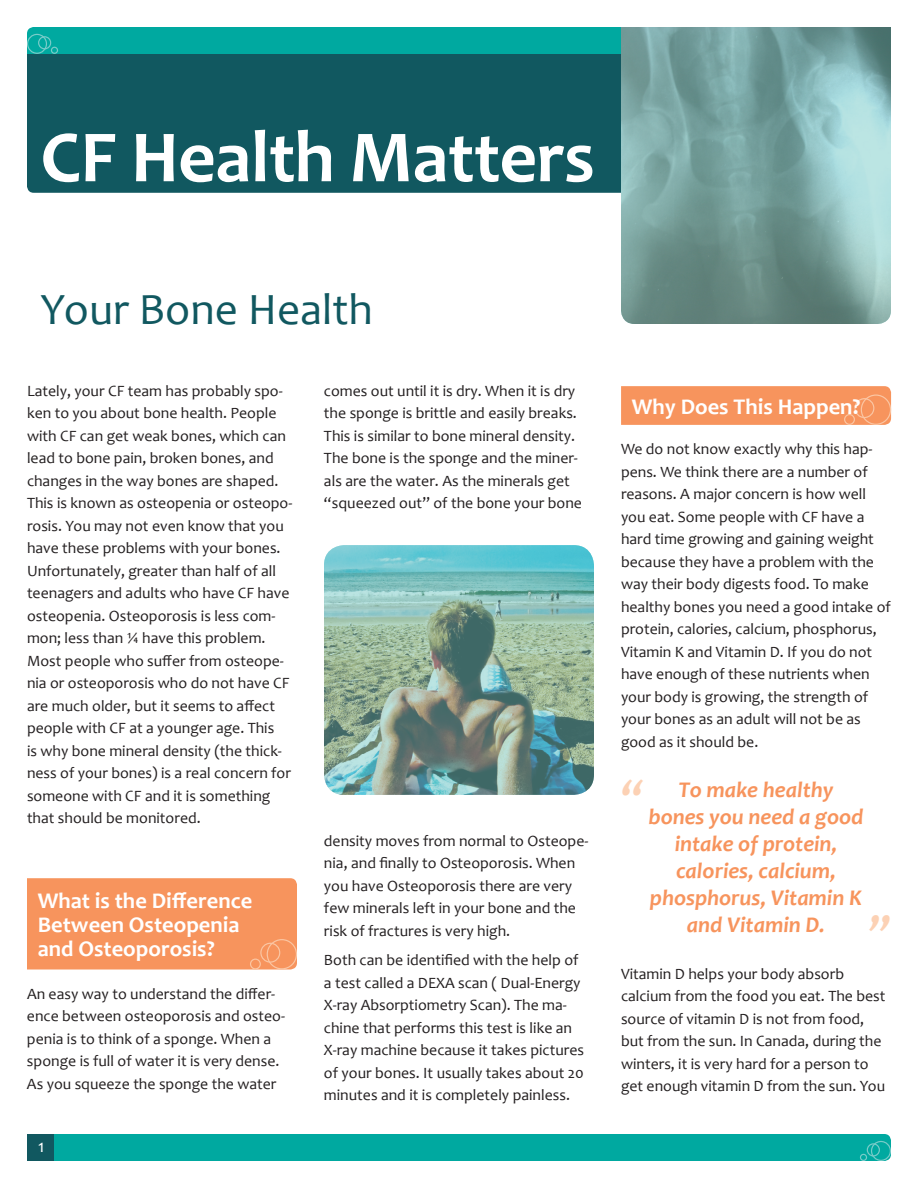
<style>
.page{position:relative;width:918px;height:1188px;background:#fff}
.page>*{position:absolute;margin:0;border:0;box-sizing:border-box;transform-origin:0 0}
.t1{font:700 74.25px "Candara";letter-spacing:-.01em;color:#fff}
.t2{font:45px "Candara";color:#115860}
.t3{font:italic 700 45px "Candara";color:#fcd1b4}
.t4{font:italic 700 22.5px/27px "Candara";color:#f7945d;text-align:center}
.t5{font:700 22.5px/24px "Candara";color:#fff}
.t6{font:18px "Candara";color:#fff}
.t7{font:15.75px/22.5px "Candara";color:#231f20}
</style>
<div class="page">
<div style="left:27px;top:27px;width:594px;height:27px;background:#00a9a0"></div>
<div style="left:27px;top:54px;width:594px;height:139px;background:#115860"></div>
<div style="left:54px;top:1134px;width:837px;height:27px;background:#00a9a0"></div>
<div style="left:27px;top:1134px;width:27px;height:27px;background:#115860"></div>
<div style="left:871px;top:1141px;width:20px;height:20px;border:1px solid #79ccc9;border-radius:50%"></div>
<div style="left:867px;top:1143px;width:13px;height:14px;border:1px solid #79ccc9;border-radius:50%"></div>
<div style="left:860px;top:1154px;width:7px;height:7px;border:1px solid #79ccc9;border-radius:50%"></div>
<div style="left:27px;top:34px;width:20px;height:20px;border:1px solid #79ccc9;border-radius:50%"></div>
<div style="left:38px;top:36px;width:13px;height:13px;border:1px solid #79ccc9;border-radius:50%"></div>
<div style="left:51px;top:47px;width:7px;height:7px;border:1px solid #79ccc9;border-radius:50%"></div>
<div style="left:27px;top:878px;width:270px;height:92px;background:#f7945d"></div>
<div style="left:267px;top:939px;width:30px;height:30px;border:1px solid #fbc6a3;border-radius:50%"></div>
<div style="left:260px;top:943px;width:20px;height:20px;border:1px solid #fbc6a3;border-radius:50%"></div>
<div style="left:250px;top:959px;width:11px;height:10px;border:1px solid #fbc6a3;border-radius:50%"></div>
<svg style="left:621px;top:386px;width:270px;height:39px;background:#f7955e"></svg>
<div style="left:861px;top:394px;width:30px;height:31px;border:1px solid #fbc6a3;border-radius:50%"></div>
<div style="left:854px;top:398px;width:20px;height:20px;border:1px solid #fbc6a3;border-radius:50%"></div>
<div style="left:844px;top:414px;width:11px;height:11px;border:1px solid #fbc6a3;border-radius:50%"></div>
<img style="left:621px;top:27px;width:270px;height:297px">
<img style="left:324px;top:545px;width:270px;height:250px">
<p class="t1" style="left:40px;top:112px;width:556px">CF Health Matters</p>
<p class="t2" style="left:40px;top:282px;width:334px">Your Bone Health</p>
<p class="t7" style="left:27px;top:379px;width:267px">Lately, your CF team has probably spo&shy;ken to you about bone health. People with CF can get weak bones, which can lead to bone pain, broken bones, and changes in the way bones are shaped.<br>This is known as osteopenia or osteopo&shy;rosis. You may not even know that you have these problems with your bones.<br>Unfortunately, greater than half of all teenagers and adults who have CF have osteopenia. Osteoporosis is less com&shy;mon; less than ¼ have this problem.<br>Most people who suffer from osteope&shy;nia or osteoporosis who do not have CF are much older, but it seems to affect people with CF at a younger age. This<br>is why bone mineral density (the thick&shy;ness of your bones) is a real concern for someone with CF and it is something that should be monitored.</p>
<p class="t5" style="left:38px;top:889px;width:216px">What is the Difference<br>Between Osteopenia and Osteoporosis?</p>
<p class="t7" style="left:27px;top:982px;width:260px">An easy way to understand the differ&shy;ence between osteoporosis and osteo&shy;penia is to think of a sponge. When a sponge is full of water it is very dense.<br>As you squeeze the sponge the water</p>
<p class="t6" style="left:38px;top:1135px;width:8px">1</p>
<p class="t7" style="left:324px;top:379px;width:260px">comes out until it is dry. When it is dry the sponge is brittle and easily breaks.<br>This is similar to bone mineral density.<br>The bone is the sponge and the miner&shy;als are the water. As the minerals get “squeezed out” of the bone your bone</p>
<p class="t7" style="left:324px;top:829px;width:266px">density moves from normal to Osteope&shy;nia, and finally to Osteoporosis. When you have Osteoporosis there are very few minerals left in your bone and the risk of fractures is very high.</p>
<p class="t7" style="left:324px;top:949px;width:262px">Both can be identified with the help of a test called a DEXA scan ( Dual-Energy X-ray Absorptiometry Scan). The ma&shy;chine that performs this test is like an X-ray machine because it takes pictures of your bones. It usually takes about 20 minutes and it is completely painless.</p>
<p class="t5" style="left:632px;top:394px;width:230px">Why Does This Happen?</p>
<p class="t7" style="left:621px;top:438px;width:271px">We do not know exactly why this hap&shy;pens. We think there are a number of reasons. A major concern is how well you eat. Some people with CF have a hard time growing and gaining weight because they have a problem with the way their body digests food. To make healthy bones you need a good intake of protein, calories, calcium, phosphorus, Vitamin K and Vitamin D. If you do not have enough of these nutrients when your body is growing, the strength of your bones as an adult will not be as good as it should be.</p>
<p class="t3" style="left:621px;top:769px;width:24px">“</p>
<p class="t4" style="left:649px;top:776px;width:216px">To make healthy bones you need a good intake of protein, calories, calcium, phosphorus, Vitamin K and Vitamin D.</p>
<p class="t3" style="left:868px;top:904px;width:24px">”</p>
<p class="t7" style="left:621px;top:962px;width:266px">Vitamin D helps your body absorb calcium from the food you eat. The best source of vitamin D is not from food, but from the sun. In Canada, during the winters, it is very hard for a person to get enough vitamin D from the sun. You</p>
</div>
